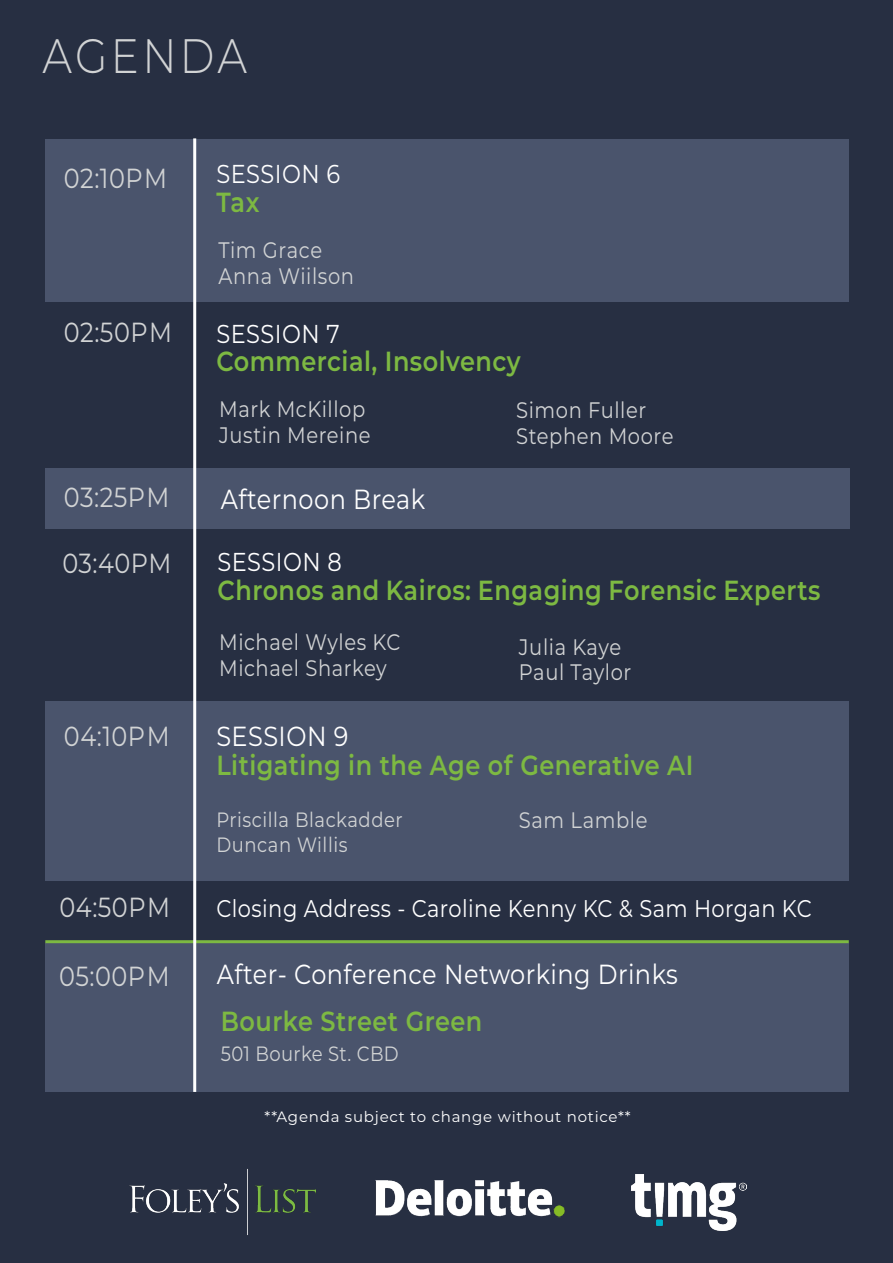
<style>
.page{position:relative;width:893px;height:1263px;background:#272f42}
.page>*{position:absolute;margin:0;border:0;box-sizing:border-box;transform-origin:0 0}
.t1{font:300 48.3px "Montserrat";letter-spacing:.08em;color:#d1d3d4;scale:.87 1}
.t2{font:600 27.6px "Montserrat";letter-spacing:.02em;color:#7db942;scale:.87 1}
.t3{font:27.6px "Montserrat";letter-spacing:.02em;color:#fff;scale:.87 1}
.t4{font:27.6px "Montserrat";letter-spacing:.02em;color:#d1d3d4;scale:.87 1}
.t5{font:25.8px "Montserrat";letter-spacing:.02em;color:#fff;scale:.87 1}
.t6{font:24.15px "Montserrat";letter-spacing:.02em;color:#fff;scale:.87 1}
.t7{font:22.35px/25.5px "Montserrat";letter-spacing:.03em;color:#d1d3d4;scale:.87 1}
.t8{font:20.7px/25.5px "Montserrat";letter-spacing:.03em;color:#d1d3d4;scale:.87 1}
.t9{font:15px "Montserrat";letter-spacing:.05em;color:#fff}
</style>
<div class="page">
<div style="left:45px;top:943px;width:804px;height:149px;background:#4a546c"></div>
<div style="left:45px;top:139px;width:804px;height:162px;background:#4a546c"></div>
<div style="left:45px;top:701px;width:804px;height:180px;background:#4a546c"></div>
<div style="left:45px;top:469px;width:805px;height:60px;background:#4a546c"></div>
<hr style="left:45px;top:940px;width:804px;height:3px;background:#7db942">
<hr style="left:193px;top:138px;width:3px;height:954px;background:#fff">
<img style="left:375px;top:1180px;width:190px;height:38px">
<img style="left:129px;top:1168px;width:187px;height:67px">
<img style="left:631px;top:1174px;width:115px;height:56px">
<h1 class="t1" style="left:43px;top:23px;width:237px">AGENDA</h1>
<p class="t4" style="left:64px;top:159px;width:120px">02:10PM</p>
<p class="t5" style="left:216px;top:156px;width:144px">SESSION 6</p>
<p class="t2" style="left:216px;top:183px;width:51px">Tax</p>
<p class="t7" style="left:219px;top:237px;width:157px">Tim Grace<br>Anna Wiilson</p>
<p class="t4" style="left:64px;top:313px;width:126px">02:50PM</p>
<p class="t5" style="left:216px;top:316px;width:143px">SESSION 7</p>
<p class="t2" style="left:216px;top:342px;width:351px">Commercial, Insolvency</p>
<p class="t7" style="left:219px;top:396px;width:176px">Mark McKillop<br>Justin Mereine</p>
<p class="t4" style="left:64px;top:478px;width:123px">03:25PM</p>
<p class="t3" style="left:221px;top:480px;width:236px">Afternoon Break</p>
<p class="t7" style="left:516px;top:397px;width:182px">Simon Fuller<br>Stephen Moore</p>
<p class="t4" style="left:62px;top:544px;width:127px">03:40PM</p>
<p class="t5" style="left:217px;top:544px;width:144px">SESSION 8</p>
<p class="t2" style="left:217px;top:571px;width:694px">Chronos and Kairos: Engaging Forensic Experts</p>
<p class="t7" style="left:219px;top:629px;width:210px">Michael Wyles KC<br>Michael Sharkey</p>
<p class="t7" style="left:519px;top:633px;width:131px">Julia Kaye<br>Paul Taylor</p>
<p class="t4" style="left:64px;top:717px;width:123px">04:10PM</p>
<p class="t3" style="left:216px;top:717px;width:153px">SESSION 9</p>
<p class="t2" style="left:216px;top:745px;width:550px">Litigating in the Age of Generative AI</p>
<p class="t8" style="left:216px;top:806px;width:216px">Priscilla Blackadder<br>Duncan Willis</p>
<p class="t7" style="left:519px;top:806px;width:149px">Sam Lamble</p>
<p class="t4" style="left:59px;top:889px;width:129px">04:50PM</p>
<p class="t6" style="left:216px;top:892px;width:686px">Closing Address - Caroline Kenny KC &amp; Sam Horgan KC</p>
<p class="t4" style="left:59px;top:957px;width:128px">05:00PM</p>
<p class="t3" style="left:217px;top:955px;width:531px">After- Conference Networking Drinks</p>
<p class="t2" style="left:221px;top:1002px;width:302px">Bourke Street Green</p>
<p class="t8" style="left:221px;top:1040px;width:206px">501 Bourke St. CBD</p>
<p class="t9" style="left:265px;top:1106px;width:368px">**Agenda subject to change without notice**</p>
</div>
